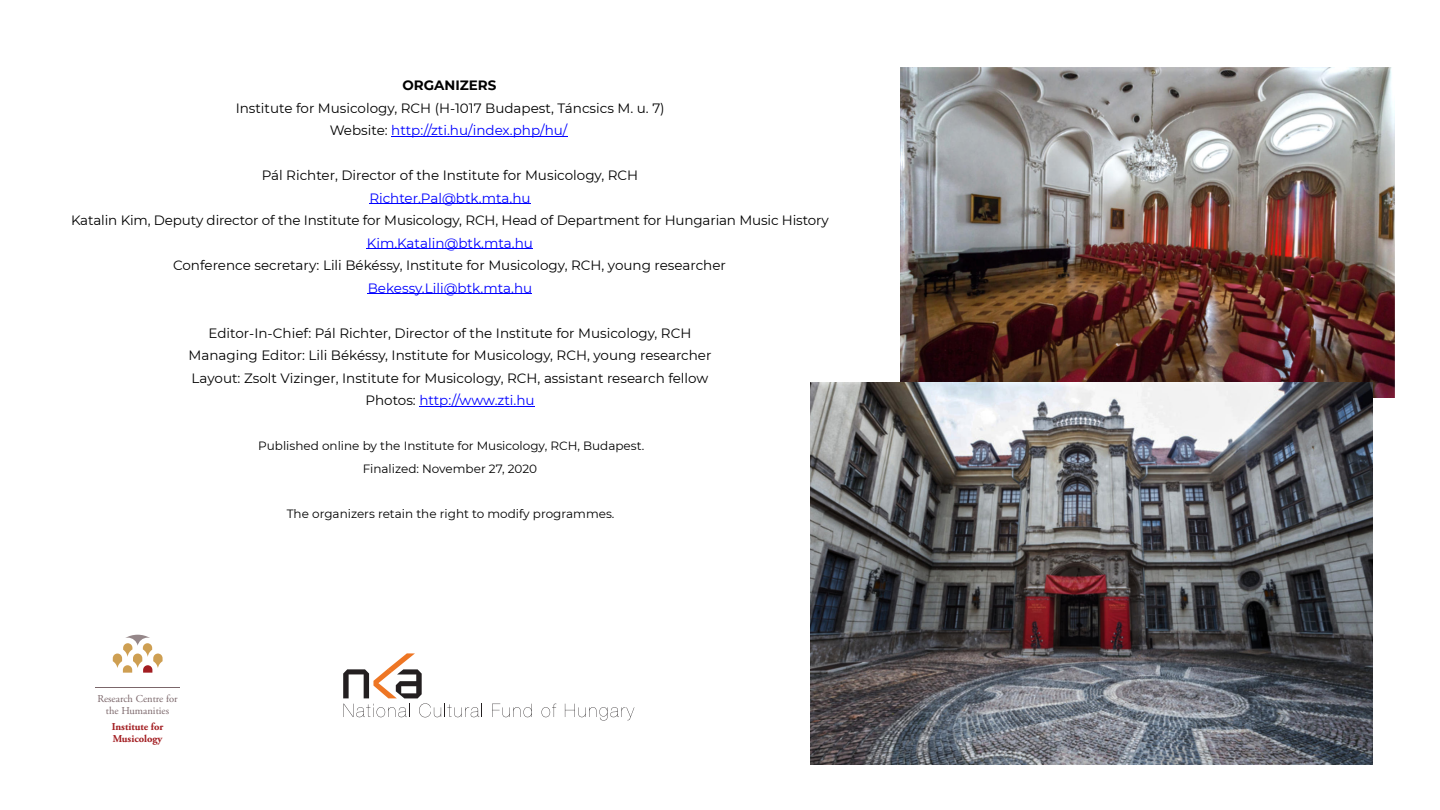
<style>
.page{position:relative;width:1440px;height:810px;background:#fff}
.page>*{position:absolute;margin:0;border:0;box-sizing:border-box;transform-origin:0 0}
.t1{font:13.5px/22.5px "Montserrat";color:#000;text-align:center}
.t2{font:13.5px "Montserrat";color:#00f}
.t3{font:700 13.5px "Montserrat";color:#000}
.t4{font:12px/22.5px "Montserrat";color:#000;text-align:center}
.t5{font:10.5px/12px "Adobe Garamond Pro";color:#7b666a;text-align:center}
.t6{font:700 10.5px/12px "Adobe Garamond Pro";color:#a21d21}
.s1{color:#00f}
</style>
<div class="page">
<hr style="left:391px;top:136px;width:176px;height:1px;background:#00f">
<hr style="left:369px;top:204px;width:162px;height:1px;background:#00f">
<hr style="left:367px;top:249px;width:166px;height:1px;background:#00f">
<hr style="left:368px;top:294px;width:164px;height:1px;background:#00f">
<hr style="left:419px;top:406px;width:116px;height:1px;background:#00f">
<svg style="left:113px;top:635px;width:50px;height:38px"></svg>
<hr style="left:95px;top:687px;width:42px;height:1px;background:#7b666a">
<hr style="left:137px;top:687px;width:43px;height:1px;background:#7b666a">
<svg style="left:492px;top:704px;width:40px;height:13px"></svg>
<svg style="left:541px;top:704px;width:15px;height:13px"></svg>
<svg style="left:565px;top:704px;width:69px;height:17px"></svg>
<svg style="left:343px;top:653px;width:139px;height:64px"></svg>
<img style="left:900px;top:68px;width:495px;height:330px">
<img style="left:810px;top:382px;width:563px;height:383px">
<p class="t3" style="left:402px;top:77px;width:96px">ORGANIZERS</p>
<p class="t1" style="left:236px;top:96px;width:431px">Institute for Musicology, RCH (H-1017 Budapest, Táncsics M. u. 7)<br>Website: <span class="s1">http://zti.hu/index.php/hu/</span></p>
<p class="t1" style="left:262px;top:164px;width:378px">Pál Richter, Director of the Institute for Musicology, RCH</p>
<p class="t2" style="left:369px;top:189px;width:163px">Richter.Pal@btk.mta.hu</p>
<p class="t1" style="left:71px;top:209px;width:759px">Katalin Kim, Deputy director of the Institute for Musicology, RCH, Head of Department for Hungarian Music History</p>
<p class="t2" style="left:367px;top:234px;width:168px">Kim.Katalin@btk.mta.hu</p>
<p class="t1" style="left:173px;top:254px;width:554px">Conference secretary: Lili Békéssy, Institute for Musicology, RCH, young researcher</p>
<p class="t2" style="left:368px;top:279px;width:166px">Bekessy.Lili@btk.mta.hu</p>
<p class="t1" style="left:188px;top:321px;width:525px">Editor-In-Chief: Pál Richter, Director of the Institute for Musicology, RCH Managing Editor: Lili Békéssy, Institute for Musicology, RCH, young researcher Layout: Zsolt Vizinger, Institute for Musicology, RCH, assistant research fellow Photos: <span class="s1">http://www.zti.hu</span></p>
<p class="t4" style="left:258px;top:434px;width:388px">Published online by the Institute for Musicology, RCH, Budapest.<br>Finalized: November 27, 2020</p>
<p class="t4" style="left:287px;top:502px;width:329px">The organizers retain the right to modify programmes.</p>
<p class="t5" style="left:97px;top:693px;width:82px">Research Centre for the Humanities</p>
<p class="t6" style="left:112px;top:722px;width:53px">Institute for<br>Musicology</p>
</div>
